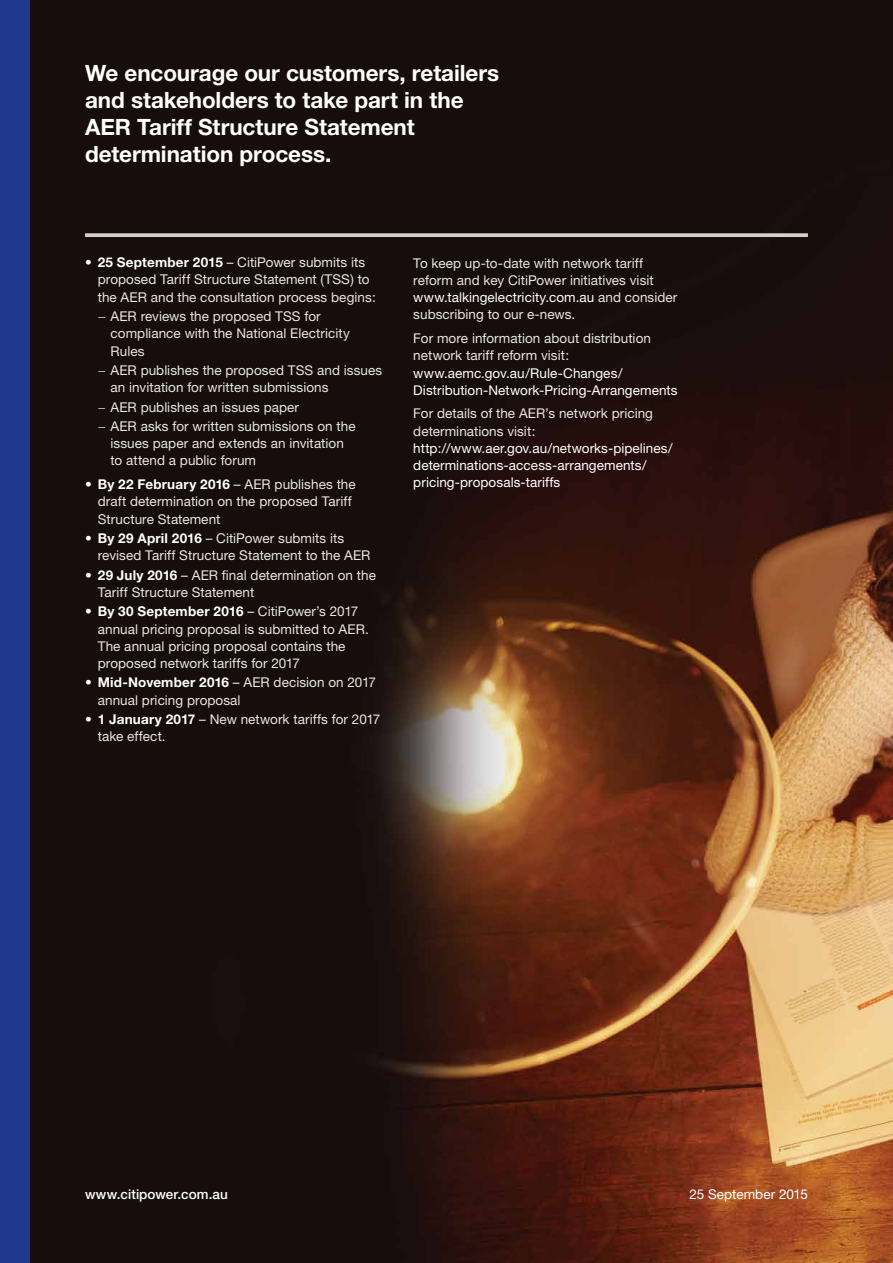
<style>
.page{position:relative;width:893px;height:1263px;background:#fff}
.page>*{position:absolute;margin:0;border:0;box-sizing:border-box;transform-origin:0 0}
.t1{font:700 22.5px/27px "Helvetica Neue";letter-spacing:-.005em;color:#fff}
.t2{font:13.5px/17.2px "Helvetica Neue";letter-spacing:.005em;color:#e7e7df}
.t3{font:13.5px/17.2px "Helvetica Neue";letter-spacing:.005em;color:#fff}
.t4{font:500 13.5px "Helvetica Neue";letter-spacing:.005em;color:#fff}
.s1{font-weight:300;color:#fff}
.s2{font-weight:700;color:#fff}
.s3{font-weight:300}
.s4{color:#fff}
</style>
<div class="page">
<img style="left:30px;top:0;width:863px;height:1263px">
<div style="left:0;top:0;width:30px;height:1263px;background:#1e398d"></div>
<svg style="left:85px;top:233px;width:723px;height:4px;background:#c4c3b9"></svg>
<h1 class="t1" style="left:85px;top:59px;width:416px">We encourage our customers, retailers and stakeholders to take part in the<br>AER Tariff Structure Statement determination process.</h1>
<p class="t2" style="left:98px;top:254px;width:280px;text-indent:-13px"><span class="s1">•</span> <span class="s2">25 September 2015</span> – CitiPower submits its proposed Tariff Structure Statement (TSS) to the AER and the consultation process begins:</p>
<p class="t2" style="left:111px;top:307px;width:241px;text-indent:-13px"><span class="s3">−</span> AER reviews the proposed TSS for compliance with the National Electricity<br>Rules</p>
<p class="t2" style="left:111px;top:361px;width:273px;text-indent:-13px"><span class="s3">−</span> AER publishes the proposed TSS and issues an invitation for written submissions</p>
<p class="t2" style="left:98px;top:397px;width:259px;line-height:19.4px"><span class="s3">−</span> AER publishes an issues paper<br><span class="s3">−</span> AER asks for written submissions on the</p>
<p class="t2" style="left:111px;top:435px;width:235px">issues paper and extends an invitation to attend a public forum</p>
<p class="t2" style="left:98px;top:475px;width:259px;text-indent:-13px"><span class="s1">•</span> <span class="s2">By 22 February 2016</span> – AER publishes the draft determination on the proposed Tariff<br>Structure Statement</p>
<p class="t2" style="left:98px;top:529px;width:274px;text-indent:-13px"><span class="s1">•</span> <span class="s2">By 29 April 2016</span> – CitiPower submits its revised Tariff Structure Statement to the AER</p>
<p class="t2" style="left:98px;top:566px;width:280px;text-indent:-13px"><span class="s1">•</span> <span class="s2">29 July 2016</span> – AER final determination on the<br>Tariff Structure Statement</p>
<p class="t2" style="left:98px;top:603px;width:273px;text-indent:-13px"><span class="s1">•</span> <span class="s2">By 30 September 2016</span> – CitiPower’s 2017 annual pricing proposal is submitted to AER.<br>The annual pricing proposal contains the proposed network tariffs for 2017</p>
<p class="t2" style="left:98px;top:674px;width:280px;text-indent:-13px"><span class="s1">•</span> <span class="s2">Mid-November 2016</span> – AER decision on 2017 annual pricing proposal</p>
<p class="t2" style="left:98px;top:710px;width:284px;text-indent:-13px"><span class="s1">•</span> <span class="s2">1 January 2017</span> – New network tariffs for 2017 take effect.</p>
<p class="t2" style="left:413px;top:254px;width:266px">To keep up-to-date with network tariff reform and key CitiPower initiatives visit <span class="s4">www.talkingelectricity.com.au</span> and consider subscribing to our e-news.</p>
<p class="t2" style="left:413px;top:329px;width:239px">For more information about distribution network tariff reform visit:</p>
<p class="t3" style="left:413px;top:364px;width:266px">www.aemc.gov.au/Rule-Changes/<br>Distribution-Network-Pricing-Arrangements</p>
<p class="t2" style="left:413px;top:405px;width:241px">For details of the AER’s network pricing determinations visit:</p>
<p class="t3" style="left:413px;top:439px;width:261px">http://www.aer.gov.au/networks-pipelines/ determinations-access-arrangements/ pricing-proposals-tariffs</p>
<p class="t4" style="left:85px;top:1186px;width:144px">www.citipower.com.au</p>
<p class="t3" style="left:689px;top:1185px;width:120px">25 September 2015</p>
</div>
